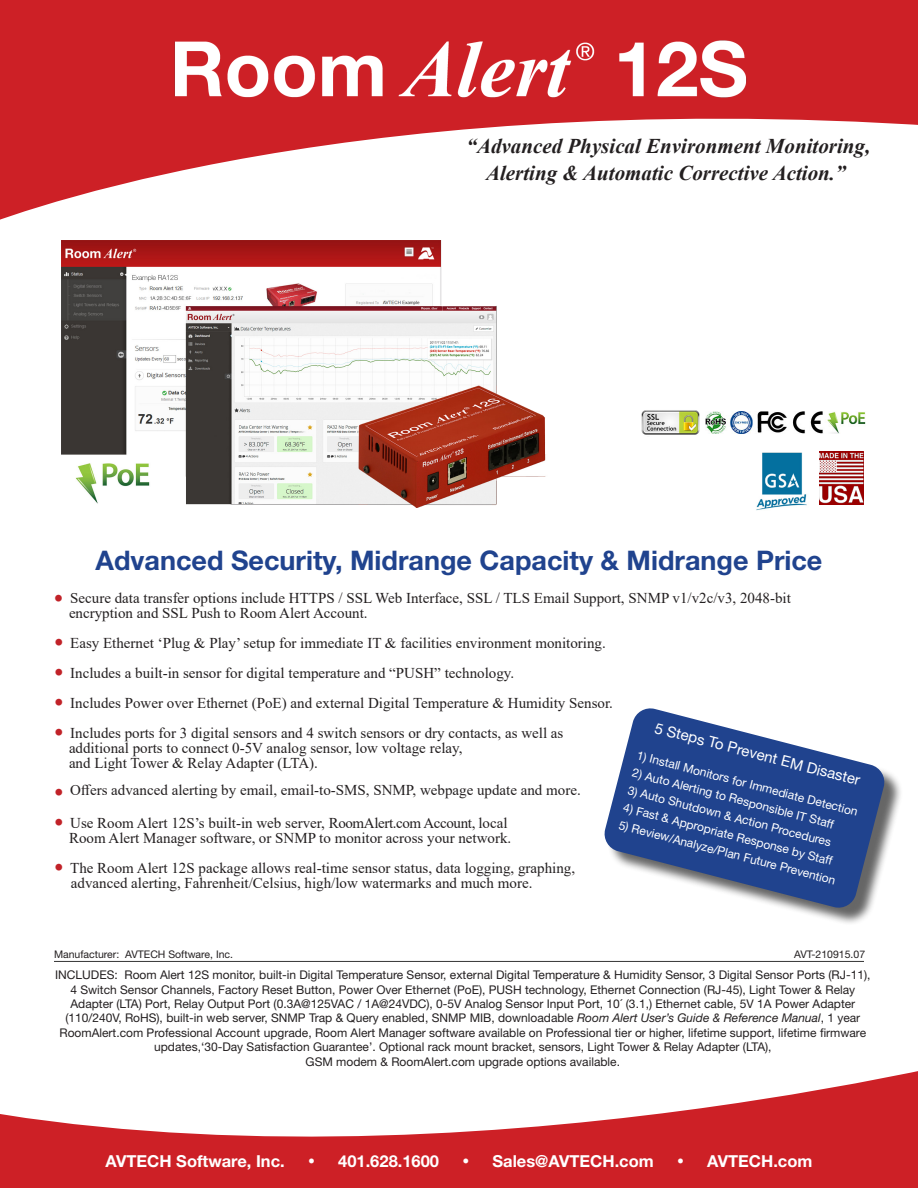
<style>
.page{position:relative;width:918px;height:1188px;background:#fff}
.page>*{position:absolute;margin:0;border:0;box-sizing:border-box;transform-origin:0 0}
.t1{font:700 27px "Helvetica Neue LT Std";color:#20438e}
.t2{font:italic 700 21px "Times New Roman";color:#231f20}
.t3{font:700 16.5px "Helvetica Neue LT Std";color:#fff}
.t4{font:15px/15px "Times New Roman";color:#231f20}
.t5{font:15px "Helvetica Neue LT Std";color:#fff}
.t6{font:12px/14.4px "Helvetica Neue LT Std";color:#231f20;text-align:center}
.t7{font:12px "Helvetica Neue LT Std";color:#fff}
.t8{font:10.5px "Helvetica Neue LT Std";color:#231f20}
.s1{font-size:27px;color:#c12228}
.s2{font-style:italic}
</style>
<div class="page">
<svg style="left:0;top:1071px;width:918px;height:117px;fill:#cd2026"></svg>
<svg style="left:0;top:0;width:918px;height:220px;fill:#cd2026"></svg>
<div style="left:607px;top:711px;width:296px;height:215px;background:#333;opacity:.75"></div>
<svg style="left:604px;top:708px;width:282px;height:202px;fill:#20438e"></svg>
<hr style="left:54px;top:961px;width:810px;height:1px;background:#333">
<img style="left:62px;top:241px;width:484px;height:266px">
<img style="left:705px;top:412px;width:160px;height:22px">
<img style="left:151px;top:26px;width:616px;height:93px">
<img style="left:641px;top:410px;width:59px;height:25px">
<img style="left:819px;top:451px;width:45px;height:53px">
<img style="left:756px;top:452px;width:51px;height:59px">
<p class="t2" style="left:467px;top:131px;width:405px">“Advanced Physical Environment Monitoring,</p>
<p class="t2" style="left:486px;top:158px;width:361px">Alerting &amp; Automatic Corrective Action.”</p>
<p class="t1" style="left:96px;top:544px;width:728px">Advanced Security, Midrange Capacity &amp; Midrange Price</p>
<p class="t4" style="left:69px;top:590px;width:723px;text-indent:-15px"><span class="s1">•</span> Secure data transfer options include HTTPS / SSL Web Interface, SSL / TLS Email Support, SNMP v1/v2c/v3, 2048-bit encryption and SSL Push to Room Alert Account.</p>
<p class="t4" style="left:54px;top:635px;width:553px"><span class="s1">•</span> Easy Ethernet ‘Plug &amp; Play’ setup for immediate IT &amp; facilities environment monitoring.</p>
<p class="t4" style="left:54px;top:665px;width:462px"><span class="s1">•</span> Includes a built-in sensor for digital temperature and “PUSH” technology.</p>
<p class="t4" style="left:54px;top:695px;width:560px"><span class="s1">•</span> Includes Power over Ethernet (PoE) and external Digital Temperature &amp; Humidity Sensor.</p>
<p class="t4" style="left:54px;top:725px;width:511px"><span class="s1">•</span> Includes ports for 3 digital sensors and 4 switch sensors or dry contacts, as well as</p>
<p class="t4" style="left:69px;top:740px;width:395px">additional ports to connect 0-5V analog sensor, low voltage relay,</p>
<p class="t4" style="left:69px;top:755px;width:250px">and Light Tower &amp; Relay Adapter (LTA).</p>
<p class="t4" style="left:54px;top:782px;width:528px"><span class="s1">•</span> Offers advanced alerting by email, email-to-SMS, SNMP, webpage update and more.</p>
<p class="t4" style="left:54px;top:815px;width:455px"><span class="s1">•</span> Use Room Alert 12S’s built-in web server, RoomAlert.com Account, local</p>
<p class="t4" style="left:69px;top:830px;width:444px">Room Alert Manager software, or SNMP to monitor across your network.</p>
<p class="t4" style="left:54px;top:860px;width:523px"><span class="s1">•</span> The Room Alert 12S package allows real-time sensor status, data logging, graphing,</p>
<p class="t4" style="left:71px;top:875px;width:463px">advanced alerting, Fahrenheit/Celsius, high/low watermarks and much more.</p>
<p class="t5" style="left:657px;top:720px;width:213px;rotate:14deg">5 Steps To Prevent EM Disaster</p>
<p class="t7" style="left:639px;top:749px;width:229px;rotate:14deg">1) Install Monitors for Immediate Detection</p>
<p class="t7" style="left:634px;top:766px;width:209px;rotate:14deg">2) Auto Alerting to Responsible IT Staff</p>
<p class="t7" style="left:630px;top:784px;width:211px;rotate:14deg">3) Auto Shutdown &amp; Action Procedures</p>
<p class="t7" style="left:625px;top:801px;width:217px;rotate:14deg">4) Fast &amp; Appropriate Response by Staff</p>
<p class="t7" style="left:621px;top:819px;width:225px;rotate:14deg">5) Review/Analyze/Plan Future Prevention</p>
<p class="t8" style="left:54px;top:949px;width:181px">Manufacturer: AVTECH Software, Inc.</p>
<p class="t8" style="left:794px;top:949px;width:73px">AVT-210915.07</p>
<p class="t6" style="left:55px;top:967px;width:817px">INCLUDES: Room Alert 12S monitor, built-in Digital Temperature Sensor, external Digital Temperature &amp; Humidity Sensor, 3 Digital Sensor Ports (RJ-11), 4 Switch Sensor Channels, Factory Reset Button, Power Over Ethernet (PoE), PUSH technology, Ethernet Connection (RJ-45), Light Tower &amp; Relay Adapter (LTA) Port, Relay Output Port (0.3A@125VAC / 1A@24VDC), 0-5V Analog Sensor Input Port, 10´ (3.1,) Ethernet cable, 5V 1A Power Adapter (110/240V, RoHS), built-in web server, SNMP Trap &amp; Query enabled, SNMP MIB, downloadable <span class="s2">Room Alert User’s Guide &amp; Reference Manual</span>, 1 year RoomAlert.com Professional Account upgrade, Room Alert Manager software available on Professional tier or higher, lifetime support, lifetime firmware updates,‘30-Day Satisfaction Guarantee’. Optional rack mount bracket, sensors, Light Tower &amp; Relay Adapter (LTA),</p>
<p class="t6" style="left:306px;top:1054px;width:316px">GSM modem &amp; RoomAlert.com upgrade options available.</p>
<p class="t3" style="left:106px;top:1151px;width:181px">AVTECH Software, Inc.</p>
<p class="t3" style="left:308px;top:1151px;width:133px">• 401.628.1600</p>
<p class="t3" style="left:462px;top:1151px;width:193px">• Sales@AVTECH.com</p>
<p class="t3" style="left:677px;top:1151px;width:137px">• AVTECH.com</p>
</div>
